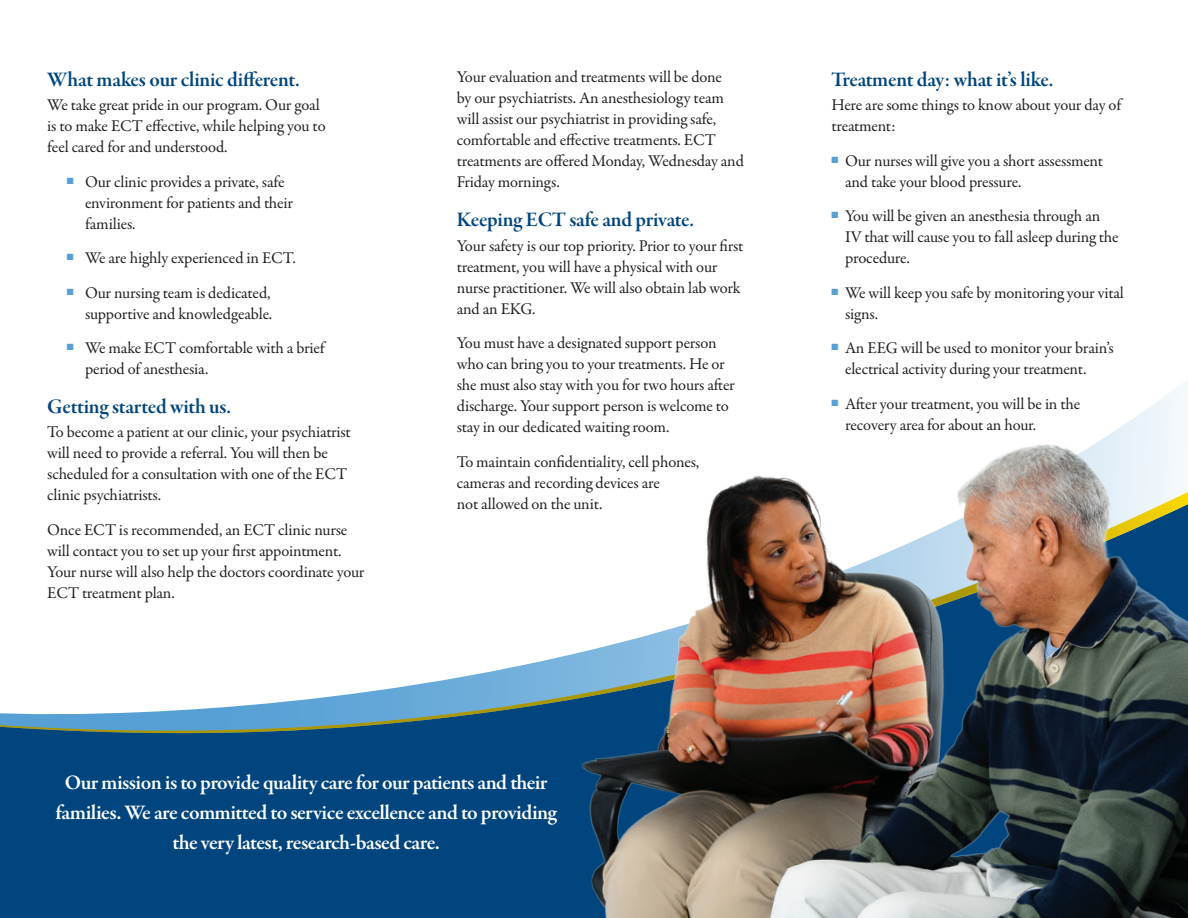
<style>
.page{position:relative;width:1188px;height:918px;background:#fff}
.page>*{position:absolute;margin:0;border:0;box-sizing:border-box;transform-origin:0 0}
.Body{font:600 21px/30px "Garamond Premr Pro";letter-spacing:-.03em;color:#fff;text-align:center}
.Sub_Headline{font:21px "Garamond Premr Pro Smbd Subh";letter-spacing:-.01em;color:#00467e}
.Body-2{font:16.5px/21px "Garamond Premr Pro";letter-spacing:-.01em;color:#231f20}
</style>
<div class="page">
<div style="left:0;top:737px;width:571px;height:181px;background:#00457d"></div>
<svg style="left:0;top:654px;width:571px;height:83px"></svg>
<img style="left:571px;top:399px;width:617px;height:519px">
<p class="Sub_Headline" style="left:47px;top:67px;width:254px">What makes our clinic different.</p>
<p class="Body-2" style="left:47px;top:95px;width:280px">We take great pride in our program. Our goal is to make ECT effective, while helping you to feel cared for and understood.</p>
<p class="Body-2" style="left:85px;top:171px;width:210px;text-indent:-18px"><sup>■</sup> Our clinic provides a private, safe environment for patients and their families.</p>
<p class="Body-2" style="left:67px;top:248px;width:231px"><sup>■</sup> We are highly experienced in ECT.</p>
<p class="Body-2" style="left:67px;top:282px;width:207px;text-align:right"><sup>■</sup> Our nursing team is dedicated, supportive and knowledgeable.</p>
<p class="Body-2" style="left:85px;top:338px;width:241px;text-indent:-18px"><sup>■</sup> We make ECT comfortable with a brief period of anesthesia.</p>
<p class="Sub_Headline" style="left:47px;top:394px;width:186px">Getting started with us.</p>
<p class="Body-2" style="left:47px;top:422px;width:305px">To become a patient at our clinic, your psychiatrist will need to provide a referral. You will then be scheduled for a consultation with one of the ECT clinic psychiatrists.</p>
<p class="Body-2" style="left:47px;top:519px;width:319px">Once ECT is recommended, an ECT clinic nurse will contact you to set up your first appointment.<br>Your nurse will also help the doctors coordinate your ECT treatment plan.</p>
<p class="Body-2" style="left:457px;top:67px;width:289px">Your evaluation and treatments will be done<br>by our psychiatrists. An anesthesiology team will assist our psychiatrist in providing safe, comfortable and effective treatments. ECT treatments are offered Monday, Wednesday and Friday mornings.</p>
<p class="Sub_Headline" style="left:457px;top:207px;width:239px">Keeping ECT safe and private.</p>
<p class="Body-2" style="left:457px;top:235px;width:288px">Your safety is our top priority. Prior to your first treatment, you will have a physical with our nurse practitioner. We will also obtain lab work and an EKG.</p>
<p class="Body-2" style="left:457px;top:333px;width:280px">You must have a designated support person who can bring you to your treatments. He or she must also stay with you for two hours after discharge. Your support person is welcome to stay in our dedicated waiting room.</p>
<p class="Body-2" style="left:457px;top:451px;width:244px">To maintain confidentiality, cell phones, cameras and recording devices are<br>not allowed on the unit.</p>
<p class="Body" style="left:55px;top:768px;width:503px">Our mission is to provide quality care for our patients and their families. We are committed to service excellence and to providing the very latest, research-based care.</p>
<p class="Sub_Headline" style="left:832px;top:67px;width:223px">Treatment day: what it’s like.</p>
<p class="Body-2" style="left:832px;top:95px;width:291px">Here are some things to know about your day of treatment:</p>
<p class="Body-2" style="left:845px;top:150px;width:260px;text-indent:-14px"><sup>■</sup> Our nurses will give you a short assessment and take your blood pressure.</p>
<p class="Body-2" style="left:845px;top:206px;width:275px;text-indent:-14px"><sup>■</sup> You will be given an anesthesia through an<br>IV that will cause you to fall asleep during the procedure.</p>
<p class="Body-2" style="left:845px;top:282px;width:280px;text-indent:-14px"><sup>■</sup> We will keep you safe by monitoring your vital signs.</p>
<p class="Body-2" style="left:845px;top:338px;width:270px;text-indent:-14px"><sup>■</sup> An EEG will be used to monitor your brain’s electrical activity during your treatment.</p>
<p class="Body-2" style="left:845px;top:393px;width:237px;text-indent:-14px"><sup>■</sup> After your treatment, you will be in the recovery area for about an hour.</p>
</div>
